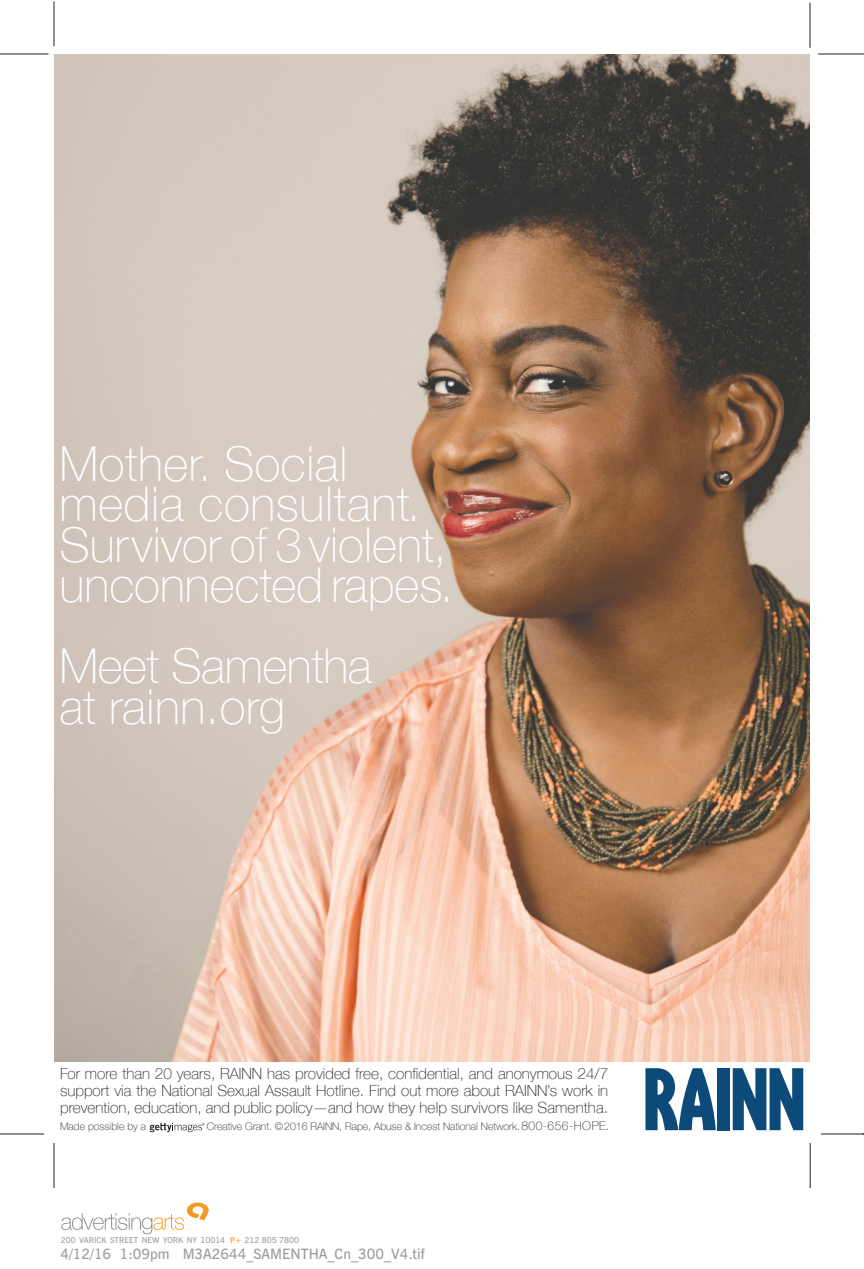
<style>
.page{position:relative;width:864px;height:1269px;background:#fff}
.page>*{position:absolute;margin:0;border:0;box-sizing:border-box;transform-origin:0 0}
.t1{font:100 48px/40.5px "Helvetica Neue";color:#fff}
.t2{font:100 15.3px/17.2px "Helvetica Neue";letter-spacing:.01em;color:#231f20;text-align:justify}
.t3{font:600 14.25px "News Gothic BT";color:#9c9da0}
.t4{font:100 10.5px "Helvetica Neue";color:#231f20}
.t5{font:600 8.1px "News Gothic BT";color:#9c9da0}
.s1{font-size:12px}
.s2{font-size:8.25px}
.s3{color:#f69720}
.s4{font-size:8.25px;color:#f69720}
</style>
<div class="page">
<hr style="left:54px;top:1px;width:1px;height:45px;background:#231f20">
<hr style="left:810px;top:3px;width:1px;height:45px;background:#231f20">
<hr style="left:810px;top:1143px;width:1px;height:45px;background:#231f20">
<hr style="left:54px;top:1143px;width:1px;height:45px;background:#231f20">
<hr style="left:0;top:1134px;width:44px;height:1px;background:#231f20">
<hr style="left:821px;top:1134px;width:43px;height:1px;background:#231f20">
<hr style="left:818px;top:54px;width:46px;height:1px;background:#231f20">
<hr style="left:0;top:54px;width:48px;height:1px;background:#231f20">
<img style="left:54px;top:54px;width:756px;height:1007px">
<svg style="left:150px;top:1123px;width:55px;height:9px"></svg>
<svg style="left:646px;top:1068px;width:70px;height:62px"></svg>
<div style="left:717px;top:1068px;width:12px;height:62px;background:#0c4a7a"></div>
<svg style="left:733px;top:1068px;width:70px;height:62px"></svg>
<svg style="left:61px;top:1203px;width:148px;height:31px"></svg>
<h1 class="t1" style="left:60px;top:443px;width:396px">Mother. Social media consultant.<br>Survivor of 3 violent, unconnected rapes.</h1>
<h1 class="t1" style="left:60px;top:645px;width:314px">Meet Samentha at rainn.org</h1>
<p class="t2" style="left:60px;top:1065px;width:550px">For more than 20 years, RAINN has provided free, confidential, and anonymous 24/7 support via the National Sexual Assault Hotline. Find out more about RAINN’s work in prevention, education, and public policy—and how they help survivors like Samentha.</p>
<p class="t4" style="left:60px;top:1118px;width:87px">Made possible by a</p>
<p class="t4" style="left:207px;top:1118px;width:404px">Creative Grant. ©2016 RAINN, Rape, Abuse &amp; Incest National Network. <span class="s1">800-656-HOPE.</span></p>
<p class="t5" style="left:61px;top:1235px;width:240px"><span class="s2">200</span> VARICK STREET NEW YORK NY <span class="s2">10014</span> <span class="s3">P</span><span class="s4">+</span> <span class="s2">212 805 7800</span></p>
<p class="t3" style="left:60px;top:1245px;width:366px">4/12/16 1:09pm M3A2644_SAMENTHA_Cn_300_V4.tif</p>
</div>
